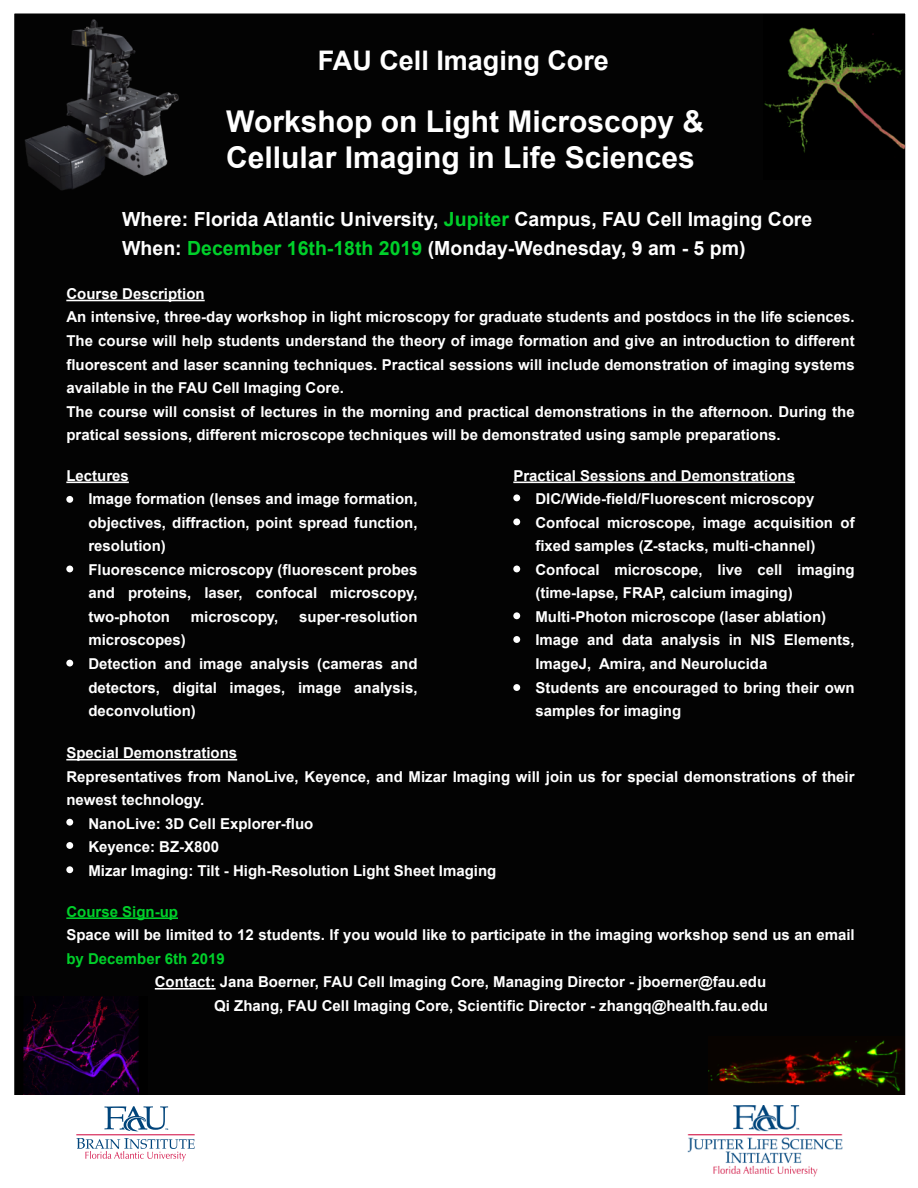
<style>
.page{position:relative;width:918px;height:1188px;background:#fff}
.page>*{position:absolute;margin:0;border:0;box-sizing:border-box;transform-origin:0 0}
.t1{font:700 30px/36px "Arial";color:#fff}
.t2{font:700 27px "Arial";color:#fff}
.t3{font:700 19.5px/29.4px "Arial";color:#fff}
.t4{font:700 15px/23.5px "Arial";color:#fff}
.t5{font:700 15px "Arial";color:#00d02a}
.s1{color:#00d02a}
</style>
<div class="page">
<div style="left:14px;top:13px;width:892px;height:1082px;background:#030303"></div>
<hr style="left:66px;top:917px;width:112px;height:2px;background:#00d02a">
<hr style="left:155px;top:988px;width:61px;height:2px;background:#fff">
<div style="left:513px;top:636px;width:7px;height:7px;background:#fff;border-radius:50%"></div>
<div style="left:513px;top:684px;width:7px;height:7px;background:#fff;border-radius:50%"></div>
<img style="left:708px;top:1036px;width:197px;height:59px">
<img style="left:687px;top:1105px;width:156px;height:72px">
<svg style="left:104px;top:1106px;width:64px;height:26px"></svg>
<hr style="left:76px;top:1134px;width:119px;height:1px;background:#d20d44">
<svg style="left:76px;top:1138px;width:119px;height:23px"></svg>
<h2 class="t2" style="left:318px;top:41px;width:293px">FAU Cell Imaging Core</h2>
<h1 class="t1" style="left:226px;top:103px;width:479px">Workshop on Light Microscopy &amp;<br>Cellular Imaging in Life Sciences</h1>
<h3 class="t3" style="left:122px;top:205px;width:692px">Where: Florida Atlantic University, <span class="s1">Jupiter</span> Campus, FAU Cell Imaging Core<br>When: <span class="s1">December 16th-18th 2019</span> (Monday-Wednesday, 9 am - 5 pm)</h3>
<p class="t4" style="left:66px;top:282px;width:790px">Course Description<br>An intensive, three-day workshop in light microscopy for graduate students and postdocs in the life sciences.<br>The course will help students understand the theory of image formation and give an introduction to different fluorescent and laser scanning techniques. Practical sessions will include demonstration of imaging systems available in the FAU Cell Imaging Core.<br>The course will consist of lectures in the morning and practical demonstrations in the afternoon. During the pratical sessions, different microscope techniques will be demonstrated using sample preparations.</p>
<p class="t4" style="left:88px;top:464px;width:331px;text-indent:-22px">Lectures<br>Image formation (lenses and image formation, objectives, diffraction, point spread function, resolution)<br>Fluorescence microscopy (fluorescent probes and proteins, laser, confocal microscopy, two-photon</p>
<p class="t4" style="left:535px;top:464px;width:321px;text-indent:-22px">Practical Sessions and Demonstrations DIC/Wide-field/Fluorescent microscopy Confocal microscope, image acquisition of fixed samples (Z-stacks, multi-channel)<br>Confocal microscope, live cell imaging (time-lapse, FRAP, calcium imaging)<br>Multi-Photon microscope (laser ablation)<br>Image and data analysis in NIS Elements, ImageJ, Amira, and Neurolucida<br>Students are encouraged to bring their own samples for imaging</p>
<p class="t4" style="left:191px;top:605px;width:89px">microscopy,</p>
<p class="t4" style="left:299px;top:605px;width:120px">super-resolution</p>
<p class="t4" style="left:88px;top:629px;width:331px">microscopes)<br>Detection and image analysis (cameras and detectors, digital images, image analysis, deconvolution)</p>
<p class="t4" style="left:66px;top:741px;width:172px">Special Demonstrations</p>
<p class="t4" style="left:66px;top:765px;width:790px">Representatives from NanoLive, Keyence, and Mizar Imaging will join us for special demonstrations of their</p>
<p class="t4" style="left:66px;top:788px;width:140px">newest technology.</p>
<p class="t4" style="left:88px;top:812px;width:227px">NanoLive: 3D Cell Explorer-fluo</p>
<p class="t4" style="left:88px;top:835px;width:132px">Keyence: BZ-X800</p>
<p class="t4" style="left:88px;top:859px;width:410px">Mizar Imaging: Tilt - High-Resolution Light Sheet Imaging</p>
<p class="t5" style="left:66px;top:901px;width:113px">Course Sign-up</p>
<p class="t4" style="left:66px;top:923px;width:790px">Space will be limited to 12 students. If you would like to participate in the imaging workshop send us an email</p>
<p class="t5" style="left:66px;top:948px;width:160px">by December 6th 2019</p>
<p class="t4" style="left:155px;top:970px;width:615px;text-align:right">Contact: Jana Boerner, FAU Cell Imaging Core, Managing Director - jboerner@fau.edu<br>Qi Zhang, FAU Cell Imaging Core, Scientific Director - zhangq@health.fau.edu</p>
</div>
